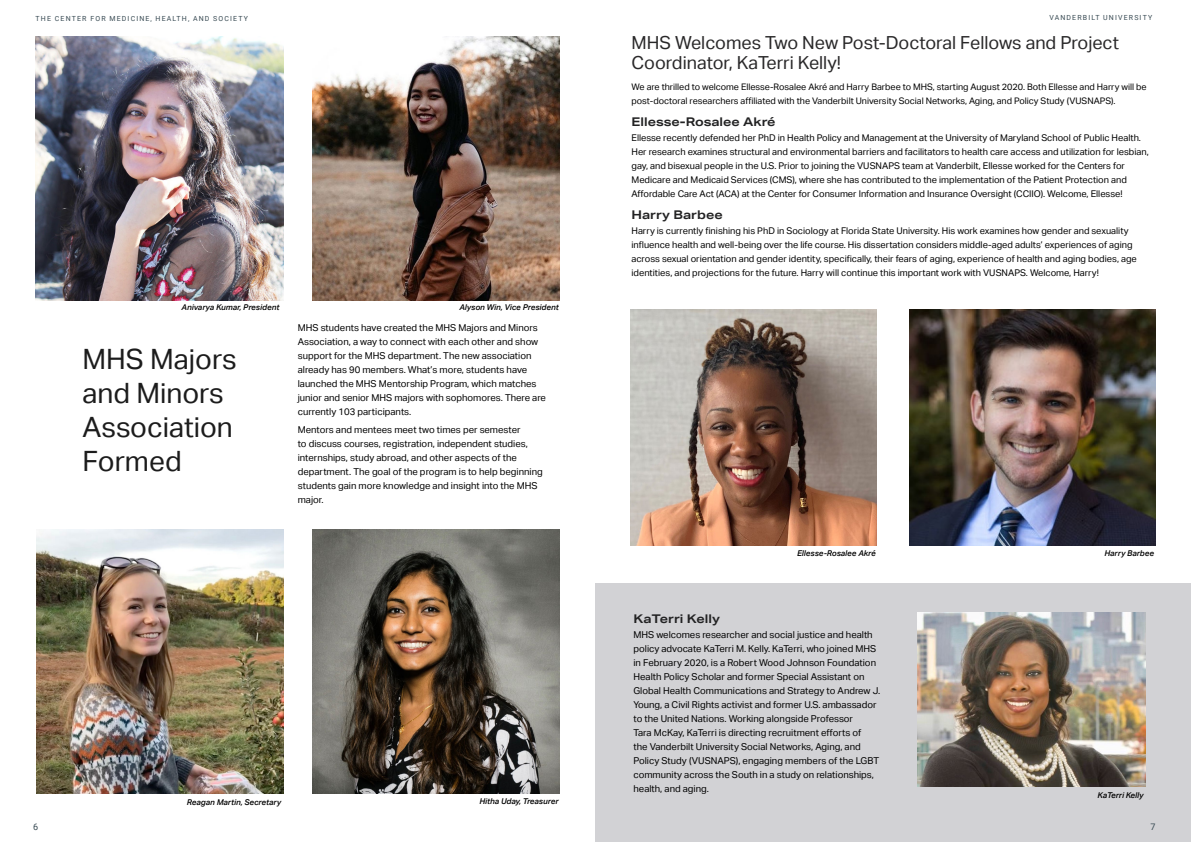
<style>
.page{position:relative;width:1191px;height:842px;background:#fff}
.page>*{position:absolute;margin:0;border:0;box-sizing:border-box;transform-origin:0 0}
.t1{font:28px/34px "Aktiv Grotesk";color:#1c1c1c}
.t2{font:18px/20px "Aktiv Grotesk";color:#292829}
.t3{font:700 12px "Aktiv Grotesk Ex";color:#222223}
.t4{font:9.5px/14px "Aktiv Grotesk";color:#000}
.t5{font:9.2px/14px "Aktiv Grotesk";color:#000}
.t6{font:9px/14px "Aktiv Grotesk";color:#000}
.t7{font:9px "Roboto";color:#384a53}
.t8{font:italic 500 8px "Aktiv Grotesk";color:#000}
.t9{font:7px "Roboto";letter-spacing:.165em;color:#384a53}
</style>
<div class="page">
<img style="left:35px;top:36px;width:248px;height:264px">
<img style="left:312px;top:530px;width:248px;height:264px">
<div style="left:595px;top:583px;width:596px;height:259px;background:#d2d2d5"></div>
<img style="left:312px;top:36px;width:247px;height:264px">
<img style="left:37px;top:530px;width:246px;height:264px">
<img style="left:631px;top:309px;width:246px;height:236px">
<img style="left:909px;top:309px;width:246px;height:237px">
<img style="left:918px;top:613px;width:227px;height:173px">
<p class="t9" style="left:36px;top:14px;width:214px">THE CENTER FOR MEDICINE, HEALTH, AND SOCIETY</p>
<p class="t8" style="left:182px;top:303px;width:99px">Anivarya Kumar, President</p>
<p class="t8" style="left:459px;top:302px;width:101px">Alyson Win, Vice President</p>
<h1 class="t1" style="left:82px;top:342px;width:156px">MHS Majors and Minors<br>Association<br>Formed</h1>
<p class="t4" style="left:298px;top:320px;width:250px">MHS students have created the MHS Majors and Minors Association, a way to connect with each other and show support for the MHS department. The new association already has 90 members. What’s more, students have launched the MHS Mentorship Program, which matches junior and senior MHS majors with sophomores. There are currently 103 participants.</p>
<p class="t4" style="left:298px;top:422px;width:246px">Mentors and mentees meet two times per semester<br>to discuss courses, registration, independent studies, internships, study abroad, and other aspects of the department. The goal of the program is to help beginning students gain more knowledge and insight into the MHS major.</p>
<p class="t8" style="left:187px;top:797px;width:96px">Reagan Martin, Secretary</p>
<p class="t8" style="left:479px;top:797px;width:80px">Hitha Uday, Treasurer</p>
<p class="t9" style="left:1049px;top:12px;width:104px">VANDERBILT UNIVERSITY</p>
<h2 class="t2" style="left:631px;top:33px;width:489px">MHS Welcomes Two New Post-Doctoral Fellows and Project<br>Coordinator, KaTerri Kelly!</h2>
<p class="t6" style="left:631px;top:80px;width:517px">We are thrilled to welcome Ellesse-Rosalee Akré and Harry Barbee to MHS, starting August 2020. Both Ellesse and Harry will be post-doctoral researchers affiliated with the Vanderbilt University Social Networks, Aging, and Policy Study (VUSNAPS).</p>
<p class="t3" style="left:631px;top:115px;width:146px">Ellesse-Rosalee Akré</p>
<p class="t5" style="left:631px;top:131px;width:519px">Ellesse recently defended her PhD in Health Policy and Management at the University of Maryland School of Public Health.<br>Her research examines structural and environmental barriers and facilitators to health care access and utilization for lesbian, gay, and bisexual people in the U.S. Prior to joining the VUSNAPS team at Vanderbilt, Ellesse worked for the Centers for Medicare and Medicaid Services (CMS), where she has contributed to the implementation of the Patient Protection and Affordable Care Act (ACA) at the Center for Consumer Information and Insurance Oversight (CCIIO). Welcome, Ellesse!</p>
<p class="t3" style="left:631px;top:208px;width:93px">Harry Barbee</p>
<p class="t5" style="left:631px;top:224px;width:507px">Harry is currently finishing his PhD in Sociology at Florida State University. His work examines how gender and sexuality influence health and well-being over the life course. His dissertation considers middle-aged adults’ experiences of aging across sexual orientation and gender identity, specifically, their fears of aging, experience of health and aging bodies, age identities, and projections for the future. Harry will continue this important work with VUSNAPS. Welcome, Harry!</p>
<p class="t8" style="left:797px;top:548px;width:80px">Ellesse-Rosalee Akré</p>
<p class="t3" style="left:633px;top:611px;width:88px">KaTerri Kelly</p>
<p class="t4" style="left:633px;top:628px;width:248px">MHS welcomes researcher and social justice and health policy advocate KaTerri M. Kelly. KaTerri, who joined MHS in February 2020, is a Robert Wood Johnson Foundation Health Policy Scholar and former Special Assistant on Global Health Communications and Strategy to Andrew J.<br>Young, a Civil Rights activist and former U.S. ambassador to the United Nations. Working alongside Professor<br>Tara McKay, KaTerri is directing recruitment efforts of<br>the Vanderbilt University Social Networks, Aging, and Policy Study (VUSNAPS), engaging members of the LGBT community across the South in a study on relationships, health, and aging.</p>
<p class="t8" style="left:1104px;top:548px;width:51px">Harry Barbee</p>
<p class="t8" style="left:1097px;top:791px;width:47px">KaTerri Kelly</p>
<p class="t7" style="left:33px;top:820px;width:7px">6</p>
<p class="t7" style="left:1150px;top:820px;width:7px">7</p>
</div>
